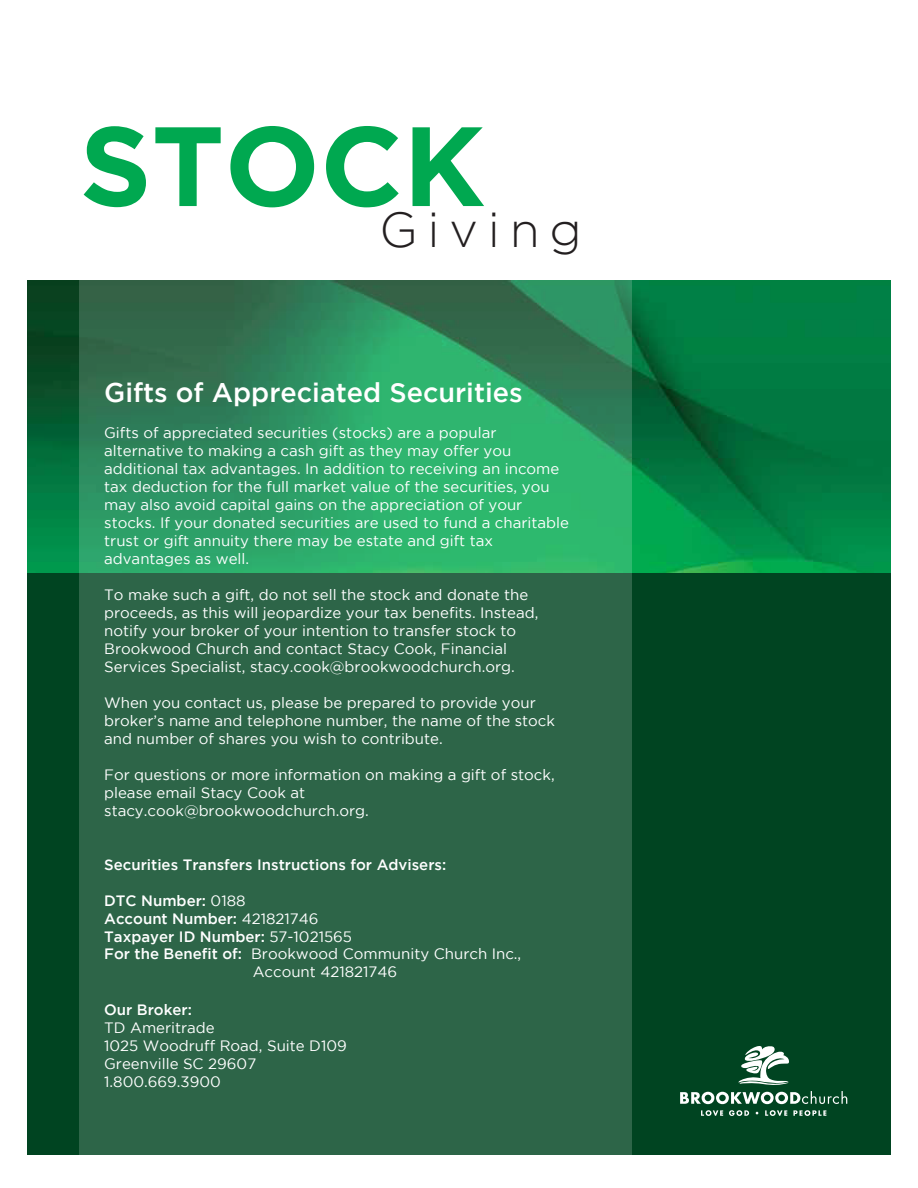
<style>
.page{position:relative;width:918px;height:1188px;background:#fff}
.page>*{position:absolute;margin:0;border:0;box-sizing:border-box;transform-origin:0 0}
.t1{font:700 112.5px "Gotham";color:#00a850}
.t2{font:300 48.9px "Gotham";letter-spacing:.2em;color:#231f20}
.t3{font:500 27px "Gotham";color:#fff}
.t4{font:15px/18px "Gotham";color:#fff}
.t5{font:500 15px/18px "Gotham";color:#fff}
.s1{font-weight:400}
.s2{font-weight:500}
</style>
<div class="page">
<img style="left:27px;top:280px;width:864px;height:293px">
<div style="left:27px;top:573px;width:864px;height:582px;background:#004421"></div>
<svg style="left:80px;top:280px;width:552px;height:875px;background:#2d7450"></svg>
<svg style="left:680px;top:1091px;width:167px;height:13px"></svg>
<svg style="left:701px;top:1110px;width:22px;height:6px"></svg>
<svg style="left:729px;top:1110px;width:20px;height:6px"></svg>
<svg style="left:765px;top:1110px;width:22px;height:6px"></svg>
<svg style="left:793px;top:1110px;width:33px;height:6px"></svg>
<svg style="left:738px;top:1046px;width:51px;height:39px"></svg>
<h1 class="t1" style="left:80px;top:101px;width:407px">STOCK</h1>
<h2 class="t2" style="left:380px;top:204px;width:204px">Giving</h2>
<h3 class="t3" style="left:104px;top:377px;width:420px">Gifts of Appreciated Securities</h3>
<p class="t4" style="left:104px;top:423px;width:466px">Gifts of appreciated securities (stocks) are a popular alternative to making a cash gift as they may offer you additional tax advantages. In addition to receiving an income tax deduction for the full market value of the securities, you may also avoid capital gains on the appreciation of your stocks. If your donated securities are used to fund a charitable trust or gift annuity there may be estate and gift tax advantages as well.</p>
<p class="t4" style="left:104px;top:585px;width:436px">To make such a gift, do not sell the stock and donate the proceeds, as this will jeopardize your tax benefits. Instead, notify your broker of your intention to transfer stock to Brookwood Church and contact Stacy Cook, Financial Services Specialist, stacy.cook@brookwoodchurch.org.</p>
<p class="t4" style="left:104px;top:693px;width:452px">When you contact us, please be prepared to provide your broker’s name and telephone number, the name of the stock and number of shares you wish to contribute.</p>
<p class="t4" style="left:104px;top:765px;width:452px">For questions or more information on making a gift of stock, please email Stacy Cook at stacy.cook@brookwoodchurch.org.</p>
<p class="t5" style="left:104px;top:855px;width:344px">Securities Transfers Instructions for Advisers:</p>
<p class="t5" style="left:104px;top:891px;width:249px">DTC Number: <span class="s1">0188<br></span>Account Number: <span class="s1">421821746<br></span>Taxpayer ID Number: <span class="s1">57-1021565</span></p>
<p class="t4" style="left:253px;top:945px;width:270px;text-indent:-149px"><span class="s2">For the Benefit of:</span> Brookwood Community Church Inc.,<br>Account 421821746</p>
<p class="t5" style="left:104px;top:1001px;width:89px">Our Broker:</p>
<p class="t4" style="left:104px;top:1019px;width:244px">TD Ameritrade<br>1025 Woodruff Road, Suite D109<br>Greenville SC 29607<br>1.800.669.3900</p>
</div>
